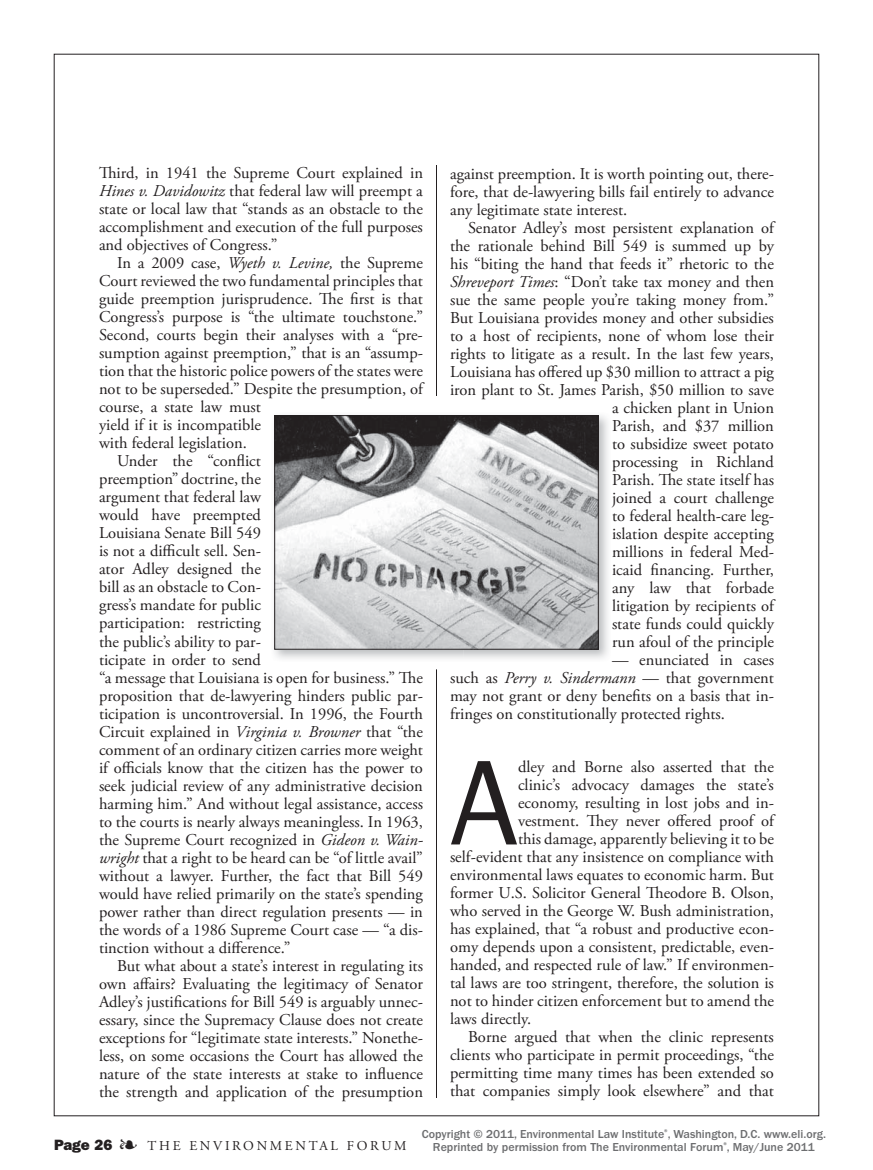
<style>
.page{position:relative;width:873px;height:1170px;background:#fff}
.page>*{position:absolute;margin:0;border:0;box-sizing:border-box;transform-origin:0 0}
.t1{font:121.5px "ITC Franklin Gothic Std";color:#231f20}
.t2{font:16.5px/18px "Adobe Garamond Pro";color:#231f20;text-align:justify}
.t3{font:13.5px "Adobe Garamond Pro";letter-spacing:.2em;color:#231f20}
.t4{font:500 12px/13.5px "ITC Franklin Gothic Std";color:#6d6e70;text-align:center}
.s1{font-style:italic}
.s2{font-family:"ITC Franklin Gothic Std Hvy";font-size:15px}
</style>
<div class="page">
<hr style="left:436px;top:112px;width:1px;height:986px;background:#231f20">
<div style="left:371px;top:102px;width:368px;height:63px;background:#fff"></div>
<img style="left:274px;top:415px;width:334px;height:244px">
<img style="left:405px;top:412px;width:58px;height:250px">
<img style="left:276px;top:417px;width:320px;height:230px">
<div style="left:274px;top:415px;width:324px;height:234px;border:1px solid #231f20"></div>
<p class="t2" style="left:99px;top:166px;width:326px">Third, in 1941 the Supreme Court explained in <span class="s1">Hines v. Davidowitz</span> that federal law will preempt a state or local law that “stands as an obstacle to the accomplishment and execution of the full purposes and objectives of Congress.”</p>
<p class="t2" style="left:117px;top:256px;width:307px">In a 2009 case, <span class="s1">Wyeth v. Levine,</span> the Supreme</p>
<p class="t2" style="left:99px;top:274px;width:326px">Court reviewed the two fundamental principles that</p>
<p class="t2" style="left:99px;top:292px;width:325px">guide preemption jurisprudence. The first is that</p>
<p class="t2" style="left:99px;top:310px;width:326px">Congress’s purpose is “the ultimate touchstone.”</p>
<p class="t2" style="left:99px;top:328px;width:325px">Second, courts begin their analyses with a “pre-</p>
<p class="t2" style="left:99px;top:346px;width:325px">sumption against preemption,” that is an “assump-</p>
<p class="t2" style="left:99px;top:364px;width:325px">tion that the historic police powers of the states were</p>
<p class="t2" style="left:99px;top:382px;width:326px">not to be superseded.” Despite the presumption, of</p>
<p class="t2" style="left:99px;top:400px;width:163px">course, a state law must</p>
<p class="t2" style="left:99px;top:418px;width:164px">yield if it is incompatible</p>
<p class="t2" style="left:99px;top:436px;width:149px">with federal legislation.</p>
<p class="t2" style="left:117px;top:454px;width:145px">Under the “conflict</p>
<p class="t2" style="left:99px;top:472px;width:163px">preemption” doctrine, the</p>
<p class="t2" style="left:99px;top:490px;width:163px">argument that federal law</p>
<p class="t2" style="left:99px;top:508px;width:163px">would have preempted</p>
<p class="t2" style="left:99px;top:526px;width:163px">Louisiana Senate Bill 549</p>
<p class="t2" style="left:99px;top:544px;width:164px">is not a difficult sell. Sen-</p>
<p class="t2" style="left:99px;top:562px;width:163px">ator Adley designed the</p>
<p class="t2" style="left:99px;top:580px;width:164px">bill as an obstacle to Con-</p>
<p class="t2" style="left:99px;top:598px;width:164px">gress’s mandate for public</p>
<p class="t2" style="left:99px;top:616px;width:163px">participation: restricting</p>
<p class="t2" style="left:99px;top:634px;width:164px">the public’s ability to par-</p>
<p class="t2" style="left:99px;top:652px;width:163px">ticipate in order to send</p>
<p class="t2" style="left:99px;top:670px;width:326px">“a message that Louisiana is open for business.” The</p>
<p class="t2" style="left:99px;top:688px;width:326px">proposition that de-lawyering hinders public par-</p>
<p class="t2" style="left:99px;top:706px;width:326px">ticipation is uncontroversial. In 1996, the Fourth</p>
<p class="t2" style="left:99px;top:724px;width:326px">Circuit explained in <span class="s1">Virginia v. Browner</span> that “the</p>
<p class="t2" style="left:99px;top:742px;width:326px">comment of an ordinary citizen carries more weight</p>
<p class="t2" style="left:99px;top:760px;width:325px">if officials know that the citizen has the power to</p>
<p class="t2" style="left:99px;top:778px;width:325px">seek judicial review of any administrative decision</p>
<p class="t2" style="left:99px;top:796px;width:326px">harming him.” And without legal assistance, access</p>
<p class="t2" style="left:99px;top:814px;width:326px">to the courts is nearly always meaningless. In 1963,</p>
<p class="t2" style="left:99px;top:832px;width:326px">the Supreme Court recognized in <span class="s1">Gideon v. Wain-</span></p>
<p class="t2" style="left:99px;top:850px;width:325px"><span class="s1">wright</span> that a right to be heard can be “of little avail”</p>
<p class="t2" style="left:99px;top:868px;width:325px">without a lawyer. Further, the fact that Bill 549</p>
<p class="t2" style="left:99px;top:886px;width:325px">would have relied primarily on the state’s spending</p>
<p class="t2" style="left:99px;top:904px;width:325px">power rather than direct regulation presents — in</p>
<p class="t2" style="left:99px;top:922px;width:326px">the words of a 1986 Supreme Court case — “a dis-</p>
<p class="t2" style="left:99px;top:940px;width:193px">tinction without a difference.”</p>
<p class="t2" style="left:117px;top:958px;width:308px">But what about a state’s interest in regulating its</p>
<p class="t2" style="left:99px;top:976px;width:325px">own affairs? Evaluating the legitimacy of Senator</p>
<p class="t2" style="left:99px;top:994px;width:325px">Adley’s justifications for Bill 549 is arguably unnec-</p>
<p class="t2" style="left:99px;top:1012px;width:325px">essary, since the Supremacy Clause does not create</p>
<p class="t2" style="left:99px;top:1030px;width:326px">exceptions for “legitimate state interests.” Nonethe-</p>
<p class="t2" style="left:99px;top:1048px;width:326px">less, on some occasions the Court has allowed the</p>
<p class="t2" style="left:99px;top:1066px;width:326px">nature of the state interests at stake to influence</p>
<p class="t2" style="left:99px;top:1084px;width:326px">the strength and application of the presumption</p>
<p class="t2" style="left:450px;top:166px;width:326px">against preemption. It is worth pointing out, there&shy;fore, that de-lawyering bills fail entirely to advance any legitimate state interest.</p>
<p class="t2" style="left:450px;top:220px;width:326px;text-align:right">Senator Adley’s most persistent explanation of the rationale behind Bill 549 is summed up by his “biting the hand that feeds it” rhetoric to the <span class="s1">Shreveport Times</span>: “Don’t take tax money and then sue the same people you’re taking money from.” But Louisiana provides money and other subsidies to a host of recipients, none of whom lose their rights to litigate as a result. In the last few years, Louisiana has offered up $30 million to attract a pig iron plant to St. James Parish, $50 million to save a chicken plant in Union<br>Parish, and $37 million<br>to subsidize sweet potato<br>processing in Richland<br>Parish. The state itself has<br>joined a court challenge<br>to federal health-care leg-<br>islation despite accepting<br>millions in federal Med-<br>icaid financing. Further,<br>any law that forbade<br>litigation by recipients of<br>state funds could quickly<br>run afoul of the principle</p>
<p class="t2" style="left:450px;top:652px;width:325px;text-indent:162px">— enunciated in cases such as <span class="s1">Perry v. Sindermann</span> — that government may not grant or deny benefits on a basis that in&shy;fringes on constitutionally protected rights.</p>
<h1 class="t1" style="left:450px;top:757px;width:70px">A</h1>
<p class="t2" style="left:518px;top:760px;width:257px">dley and Borne also asserted that the</p>
<p class="t2" style="left:518px;top:778px;width:257px">clinic’s advocacy damages the state’s</p>
<p class="t2" style="left:518px;top:796px;width:257px">economy, resulting in lost jobs and in-</p>
<p class="t2" style="left:518px;top:814px;width:257px">vestment. They never offered proof of</p>
<p class="t2" style="left:518px;top:832px;width:258px">this damage, apparently believing it to be</p>
<p class="t2" style="left:450px;top:850px;width:325px">self-evident that any insistence on compliance with</p>
<p class="t2" style="left:450px;top:868px;width:326px">environmental laws equates to economic harm. But</p>
<p class="t2" style="left:450px;top:886px;width:326px">former U.S. Solicitor General Theodore B. Olson,</p>
<p class="t2" style="left:450px;top:904px;width:325px">who served in the George W. Bush administration,</p>
<p class="t2" style="left:450px;top:922px;width:325px">has explained, that “a robust and productive econ-</p>
<p class="t2" style="left:450px;top:940px;width:325px">omy depends upon a consistent, predictable, even-</p>
<p class="t2" style="left:450px;top:958px;width:325px">handed, and respected rule of law.” If environmen-</p>
<p class="t2" style="left:450px;top:976px;width:325px">tal laws are too stringent, therefore, the solution is</p>
<p class="t2" style="left:450px;top:994px;width:326px">not to hinder citizen enforcement but to amend the</p>
<p class="t2" style="left:450px;top:1012px;width:83px">laws directly.</p>
<p class="t2" style="left:468px;top:1030px;width:307px">Borne argued that when the clinic represents</p>
<p class="t2" style="left:450px;top:1048px;width:326px">clients who participate in permit proceedings, “the</p>
<p class="t2" style="left:450px;top:1066px;width:325px">permitting time many times has been extended so</p>
<p class="t2" style="left:450px;top:1084px;width:325px">that companies simply look elsewhere” and that</p>
<p class="t3" style="left:54px;top:1140px;width:354px"><span class="s2">Page 26</span> ▼ THE ENVIRONMENTAL FORUM</p>
<p class="t4" style="left:422px;top:1128px;width:406px">Copyright © 2011, Environmental Law Institute<sup>®</sup>, Washington, D.C. www.eli.org.<br>Reprinted by permission from The Environmental Forum<sup>®</sup>, May/June 2011</p>
</div>
